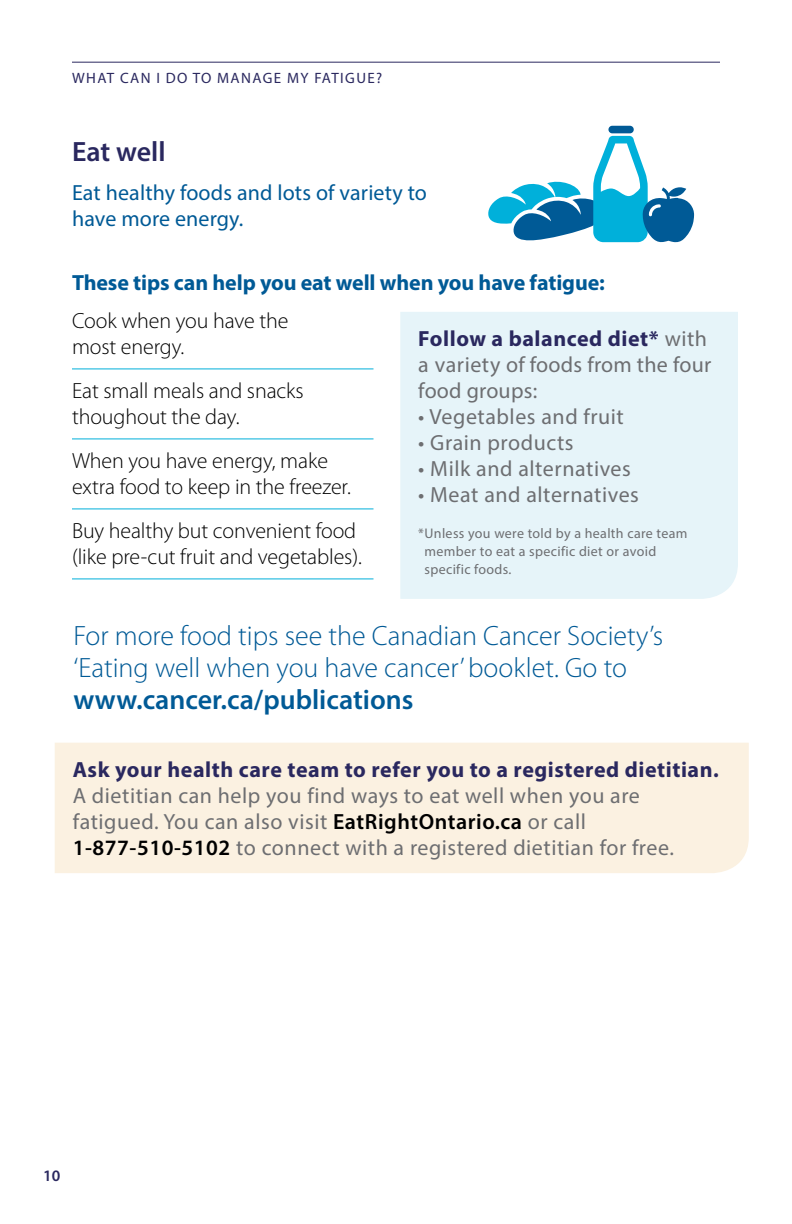
<style>
.page{position:relative;width:792px;height:1224px;background:#fff}
.page>*{position:absolute;margin:0;border:0;box-sizing:border-box;transform-origin:0 0}
.t1{font:300 28px/32px "Myriad Pro";color:#005a96}
.t2{font:600 28px "Myriad Pro";color:#2a285f}
.t3{font:22px/26px "Myriad Pro";letter-spacing:.025em;color:#6d6e71}
.t4{font:300 22px/26px "Myriad Pro";letter-spacing:-.005em;color:#000}
.t5{font:22px/26px "Myriad Pro";letter-spacing:.005em;color:#005a96}
.t6{font:700 22px "Myriad Pro";letter-spacing:-.005em;color:#005a96}
.t7{font:600 16px "Myriad Pro";color:#2a285f}
.t8{font:15px "Myriad Pro";letter-spacing:.095em;color:#2a285f}
.t9{font:14px/18px "Myriad Pro";letter-spacing:.025em;color:#6d6e71}
.s1{font-weight:700;color:#2a285f}
.s2{font-weight:600}
.s3{font-weight:600;color:#000}
</style>
<div class="page">
<hr style="left:72px;top:368px;width:302px;height:1px;background:#00b0da">
<hr style="left:72px;top:438px;width:302px;height:1px;background:#00b0da">
<hr style="left:72px;top:508px;width:302px;height:1px;background:#00b0da">
<hr style="left:72px;top:578px;width:302px;height:1px;background:#00b0da">
<hr style="left:72px;top:62px;width:648px;height:1px;background:#2a285f">
<div style="left:55px;top:743px;width:694px;height:130px;background:#fbf1e1"></div>
<div style="left:400px;top:312px;width:338px;height:287px;background:#e6f4f9"></div>
<div style="left:608px;top:126px;width:26px;height:7px;background:#005a96;border-radius:4px"></div>
<svg style="left:488px;top:136px;width:206px;height:107px"></svg>
<p class="t8" style="left:72px;top:69px;width:312px">WHAT CAN I DO TO MANAGE MY FATIGUE?</p>
<h2 class="t2" style="left:72px;top:134px;width:95px">Eat well</h2>
<p class="t5" style="left:72px;top:179px;width:357px">Eat healthy foods and lots of variety to have more energy.</p>
<h3 class="t6" style="left:72px;top:269px;width:534px">These tips can help you eat well when you have fatigue:</h3>
<p class="t4" style="left:72px;top:308px;width:218px">Cook when you have the most energy.</p>
<p class="t4" style="left:72px;top:378px;width:233px">Eat small meals and snacks thoughout the day.</p>
<p class="t4" style="left:72px;top:448px;width:280px">When you have energy, make extra food to keep in the freezer.</p>
<p class="t4" style="left:72px;top:518px;width:291px">Buy healthy but convenient food (like pre-cut fruit and vegetables).</p>
<p class="t3" style="left:418px;top:326px;width:294px"><span class="s1">Follow a balanced diet*</span> with a variety of foods from the four food groups:</p>
<p class="t3" style="left:418px;top:404px;width:207px">• Vegetables and fruit</p>
<p class="t3" style="left:418px;top:430px;width:157px">• Grain products</p>
<p class="t3" style="left:418px;top:456px;width:214px">• Milk and alternatives</p>
<p class="t3" style="left:418px;top:482px;width:222px">• Meat and alternatives</p>
<p class="t9" style="left:424px;top:524px;width:265px;text-indent:-6px">* Unless you were told by a health care team member to eat a specific diet or avoid specific foods.</p>
<p class="t1" style="left:74px;top:620px;width:591px">For more food tips see the Canadian Cancer Society’s ‘Eating well when you have cancer’ booklet. Go to <span class="s2">www.cancer.ca/publications</span></p>
<p class="t3" style="left:73px;top:756px;width:648px"><span class="s1">Ask your health care team to refer you to a registered dietitian.<br></span>A dietitian can help you find ways to eat well when you are fatigued. You can also visit <span class="s3">EatRightOntario.ca</span> or call <span class="s3">1-877-510-5102</span> to connect with a registered dietitian for free.</p>
<p class="t7" style="left:43px;top:1165px;width:19px">10</p>
</div>
